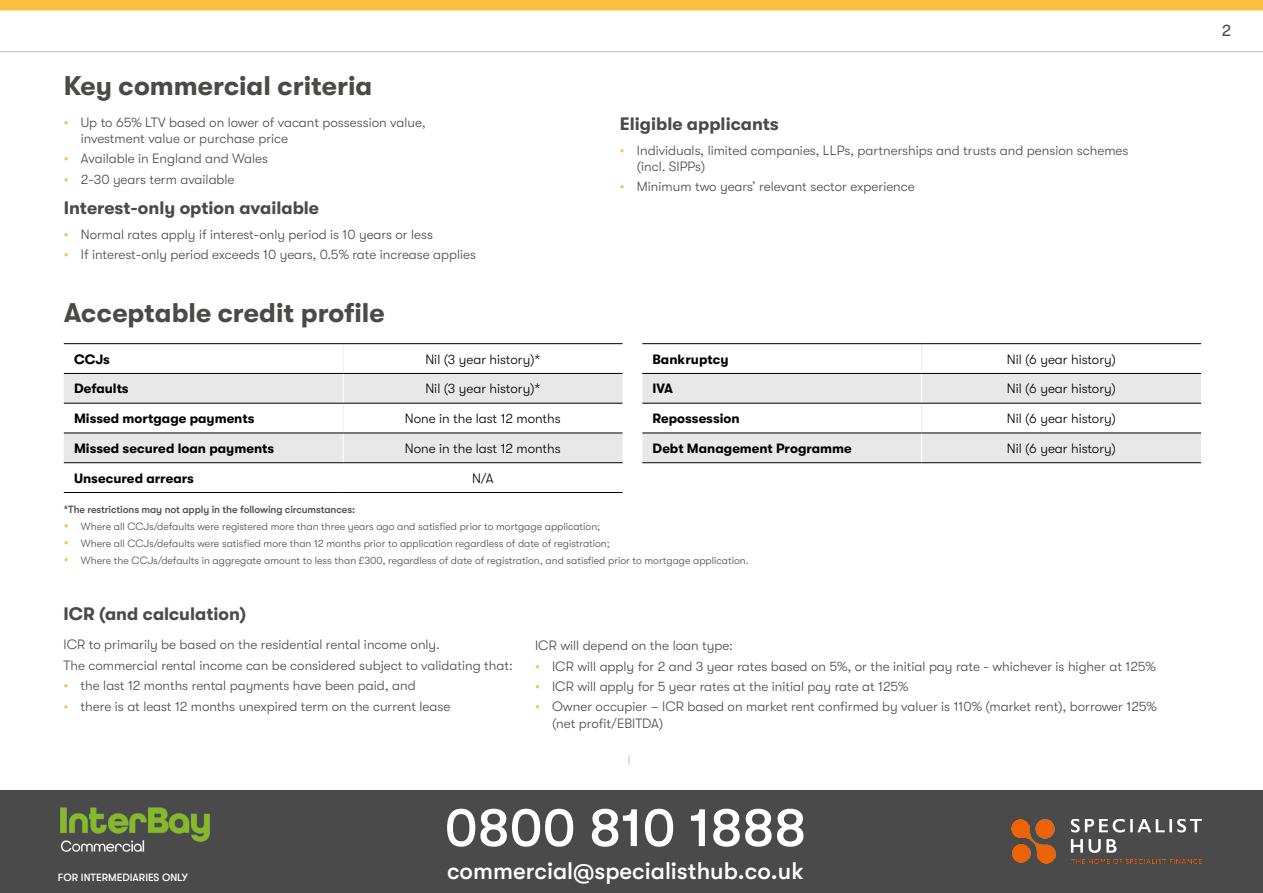
<style>
.page{position:relative;width:1263px;height:893px;background:#fff}
.page>*{position:absolute;margin:0;border:0;box-sizing:border-box;transform-origin:0 0}
.t1{font:500 54px "GT Walsheim Pro";color:#fff}
.t2{font:700 27px "GT Walsheim";color:#4a4a49}
.t3{font:500 24px "GT Walsheim Pro";color:#fff}
.t4{font:700 18px "GT Walsheim";color:#4a4a49}
.t5{font:16.5px "GT Walsheim Pro";color:#4a4a49}
.t6{font:300 13.5px/16.2px "GT Walsheim";color:#4a4a49}
.t7{font:300 13.5px "GT Walsheim";color:#000}
.t8{font:700 13.5px "GT Walsheim";color:#000}
.t9{font:300 10.5px "GT Walsheim";color:#4a4a49}
.t10{font:500 10.5px "GT Walsheim";letter-spacing:-.01em;color:#4a4a49}
.t11{font:500 10.5px "GT Walsheim";color:#fff}
.s1{color:#fbbe40}
.s2{font-size:13.5px;color:#fbbe40}
</style>
<div class="page">
<div style="left:0;top:0;width:1263px;height:11px;background:#fbbe40"></div>
<svg style="left:64px;top:344px;width:558px;height:120px"></svg>
<svg style="left:64px;top:374px;width:558px;height:88px;fill:#e9e8e8"></svg>
<hr style="left:64px;top:492px;width:279px;height:1px;background:#000">
<hr style="left:343px;top:492px;width:279px;height:1px;background:#000">
<hr style="left:343px;top:433px;width:1px;height:30px;background:#fff">
<hr style="left:64px;top:462px;width:279px;height:1px;background:#000">
<hr style="left:343px;top:462px;width:279px;height:1px;background:#000">
<hr style="left:343px;top:403px;width:1px;height:30px;background:#ededed">
<hr style="left:64px;top:433px;width:279px;height:1px;background:#000">
<hr style="left:343px;top:433px;width:279px;height:1px;background:#000">
<hr style="left:64px;top:403px;width:279px;height:1px;background:#000">
<hr style="left:343px;top:403px;width:279px;height:1px;background:#000">
<svg style="left:343px;top:344px;width:1px;height:59px"></svg>
<hr style="left:64px;top:373px;width:279px;height:1px;background:#000">
<hr style="left:343px;top:373px;width:279px;height:1px;background:#000">
<hr style="left:64px;top:343px;width:279px;height:1px;background:#000">
<hr style="left:343px;top:343px;width:279px;height:1px;background:#000">
<svg style="left:642px;top:344px;width:559px;height:29px"></svg>
<svg style="left:642px;top:374px;width:559px;height:88px;fill:#e9e8e8"></svg>
<hr style="left:921px;top:433px;width:1px;height:30px;background:#fff">
<hr style="left:921px;top:403px;width:1px;height:30px;background:#ededed">
<svg style="left:921px;top:344px;width:1px;height:59px"></svg>
<hr style="left:642px;top:373px;width:280px;height:1px;background:#000">
<hr style="left:922px;top:373px;width:279px;height:1px;background:#000">
<hr style="left:642px;top:403px;width:280px;height:1px;background:#000">
<hr style="left:922px;top:403px;width:279px;height:1px;background:#000">
<hr style="left:642px;top:343px;width:280px;height:1px;background:#000">
<hr style="left:922px;top:343px;width:279px;height:1px;background:#000">
<hr style="left:642px;top:433px;width:280px;height:1px;background:#000">
<hr style="left:922px;top:433px;width:279px;height:1px;background:#000">
<hr style="left:642px;top:462px;width:280px;height:1px;background:#000">
<hr style="left:922px;top:462px;width:279px;height:1px;background:#000">
<hr style="left:0;top:51px;width:1263px;height:1px;background:#bfbcbd">
<div style="left:0;top:791px;width:1263px;height:102px;background:#4a4a4a"></div>
<img style="left:60px;top:807px;width:150px;height:45px">
<img style="left:1011px;top:820px;width:190px;height:44px">
<h2 class="t2" style="left:64px;top:71px;width:310px">Key commercial criteria</h2>
<p class="t6" style="left:81px;top:114px;width:346px;text-indent:-17px"><span class="s1">•</span> Up to 65% LTV based on lower of vacant possession value, investment value or purchase price</p>
<p class="t6" style="left:64px;top:151px;width:206px"><span class="s1">•</span> Available in England and Wales</p>
<p class="t6" style="left:64px;top:171px;width:172px"><span class="s1">•</span> 2-30 years term available</p>
<h3 class="t4" style="left:64px;top:198px;width:257px">Interest-only option available</h3>
<p class="t6" style="left:64px;top:226px;width:371px"><span class="s1">•</span> Normal rates apply if interest-only period is 10 years or less</p>
<p class="t6" style="left:64px;top:246px;width:414px"><span class="s1">•</span> If interest-only period exceeds 10 years, 0.5% rate increase applies</p>
<h2 class="t2" style="left:64px;top:298px;width:322px">Acceptable credit profile</h2>
<p class="t8" style="left:74px;top:351px;width:37px">CCJs</p>
<p class="t7" style="left:425px;top:352px;width:116px">Nil (3 year history)*</p>
<p class="t8" style="left:74px;top:381px;width:56px">Defaults</p>
<p class="t7" style="left:425px;top:381px;width:116px">Nil (3 year history)*</p>
<p class="t8" style="left:74px;top:411px;width:182px">Missed mortgage payments</p>
<p class="t7" style="left:405px;top:411px;width:158px">None in the last 12 months</p>
<p class="t8" style="left:74px;top:441px;width:202px">Missed secured loan payments</p>
<p class="t7" style="left:405px;top:441px;width:158px">None in the last 12 months</p>
<p class="t8" style="left:74px;top:471px;width:122px">Unsecured arrears</p>
<p class="t7" style="left:472px;top:471px;width:23px">N/A</p>
<h3 class="t4" style="left:620px;top:114px;width:160px">Eligible applicants</h3>
<p class="t6" style="left:637px;top:142px;width:493px;text-indent:-17px"><span class="s1">•</span> Individuals, limited companies, LLPs, partnerships and trusts and pension schemes (incl. SIPPs)</p>
<p class="t6" style="left:620px;top:179px;width:296px"><span class="s1">•</span> Minimum two years’ relevant sector experience</p>
<p class="t8" style="left:652px;top:351px;width:77px">Bankruptcy</p>
<p class="t7" style="left:1007px;top:352px;width:111px">Nil (6 year history)</p>
<p class="t8" style="left:652px;top:381px;width:22px">IVA</p>
<p class="t7" style="left:1007px;top:381px;width:111px">Nil (6 year history)</p>
<p class="t8" style="left:652px;top:411px;width:89px">Repossession</p>
<p class="t7" style="left:1007px;top:411px;width:111px">Nil (6 year history)</p>
<p class="t8" style="left:652px;top:441px;width:201px">Debt Management Programme</p>
<p class="t7" style="left:1007px;top:441px;width:111px">Nil (6 year history)</p>
<p class="t10" style="left:64px;top:504px;width:293px">*The restrictions may not apply in the following circumstances:</p>
<p class="t9" style="left:64px;top:521px;width:538px"><span class="s2">•</span> Where all CCJs/defaults were registered more than three years ago and satisfied prior to mortgage application;</p>
<p class="t9" style="left:64px;top:538px;width:547px"><span class="s2">•</span> Where all CCJs/defaults were satisfied more than 12 months prior to application regardless of date of registration;</p>
<p class="t9" style="left:64px;top:555px;width:686px"><span class="s2">•</span> Where the CCJs/defaults in aggregate amount to less than £300, regardless of date of registration, and satisfied prior to mortgage application.</p>
<h3 class="t4" style="left:64px;top:604px;width:184px">ICR (and calculation)</h3>
<p class="t6" style="left:64px;top:635px;width:451px;line-height:20.4px">ICR to primarily be based on the residential rental income only.<br>The commercial rental income can be considered subject to validating that:</p>
<p class="t6" style="left:64px;top:678px;width:354px"><span class="s1">•</span> the last 12 months rental payments have been paid, and</p>
<p class="t6" style="left:64px;top:698px;width:388px"><span class="s1">•</span> there is at least 12 months unexpired term on the current lease</p>
<p class="t6" style="left:535px;top:637px;width:199px">ICR will depend on the loan type:</p>
<p class="t6" style="left:535px;top:658px;width:622px"><span class="s1">•</span> ICR will apply for 2 and 3 year rates based on 5%, or the initial pay rate - whichever is higher at 125%</p>
<p class="t6" style="left:535px;top:678px;width:375px"><span class="s1">•</span> ICR will apply for 5 year rates at the initial pay rate at 125%</p>
<p class="t6" style="left:552px;top:699px;width:606px;text-indent:-17px"><span class="s1">•</span> Owner occupier – ICR based on market rent confirmed by valuer is 110% (market rent), borrower 125% (net profit/EBITDA)</p>
<p class="t11" style="left:58px;top:871px;width:131px">FOR INTERMEDIARIES ONLY</p>
<h1 class="t1" style="left:445px;top:797px;width:363px">0800 810 1888</h1>
<h3 class="t3" style="left:447px;top:857px;width:358px">commercial@specialisthub.co.uk</h3>
<p class="t5" style="left:1222px;top:21px;width:11px">2</p>
</div>
